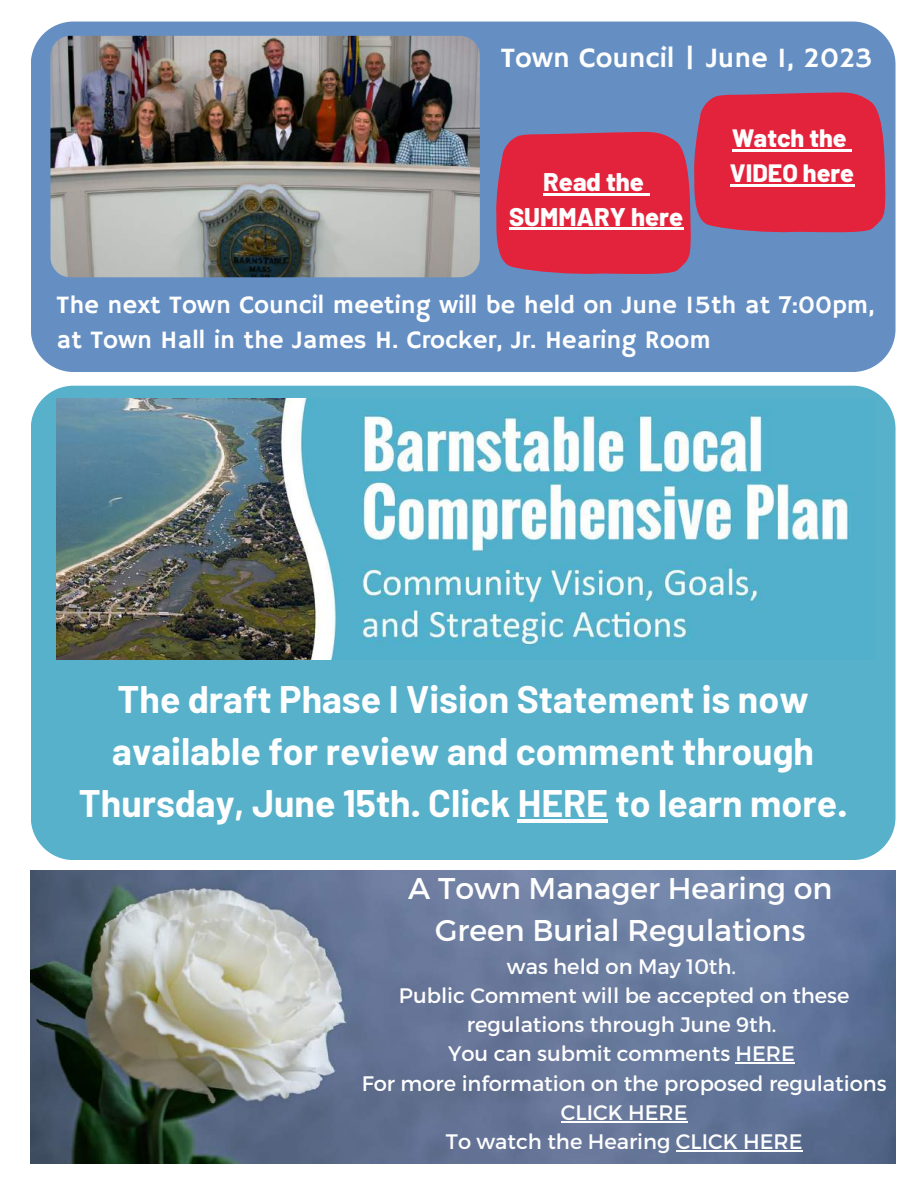
<style>
.page{position:relative;width:918px;height:1188px;background:#fff}
.page>*{position:absolute;margin:0;border:0;box-sizing:border-box;transform-origin:0 0}
.t1{font:700 37.5px/51.8px "Barlow";color:#fefefe;text-align:center}
.t2{font:30px/41.7px "Montserrat";color:#fefefe;text-align:center}
.t3{font:28.5px "Hammersmith One";color:#fefefe}
.t4{font:25.5px/34.8px "Hammersmith One";color:#fefefe}
.t5{font:800 25.5px/34.8px "Barlow";color:#fefefe;text-align:center}
.t6{font:800 25.05px/34.8px "Barlow";color:#fefefe}
.t7{font:21px/29.2px "Montserrat";color:#fefefe;text-align:center}
</style>
<div class="page">
<div style="left:31px;top:22px;width:865px;height:350px;background:#658fc3"></div>
<img style="left:50px;top:36px;width:430px;height:241px;border-radius:20px">
<img style="left:31px;top:871px;width:865px;height:292px">
<hr style="left:736px;top:1062px;width:59px;height:2px;background:#fefefe">
<hr style="left:561px;top:1121px;width:127px;height:1px;background:#fefefe">
<hr style="left:676px;top:1150px;width:127px;height:1px;background:#fefefe">
<div style="left:31px;top:386px;width:865px;height:474px;background:#57b1cb"></div>
<img style="left:57px;top:398px;width:819px;height:261px">
<hr style="left:518px;top:819px;width:90px;height:3px;background:#fefefe">
<svg style="left:494px;top:92px;width:392px;height:184px;background:#be4667"></svg>
<hr style="left:509px;top:228px;width:174px;height:2px;background:#fefefe">
<h3 class="t3" style="left:501px;top:41px;width:373px">Town Council | June 1, 2023</h3>
<p class="t5" style="left:509px;top:163px;width:176px">Read the<br>SUMMARY here</p>
<p class="t6" style="left:730px;top:120px;width:126px">Watch the<br>VIDEO here</p>
<p class="t4" style="left:57px;top:289px;width:819px">The next Town Council meeting will be held on June 15th at 7:00pm, at Town Hall in the James H. Crocker, Jr. Hearing Room</p>
<h1 class="t1" style="left:79px;top:672px;width:770px">The draft Phase I Vision Statement is now available for review and comment through<br>Thursday, June 15th. Click HERE to learn more.</h1>
<h2 class="t2" style="left:408px;top:866px;width:426px">A Town Manager Hearing on<br>Green Burial Regulations</h2>
<p class="t7" style="left:362px;top:950px;width:526px">was held on May 10th.<br>Public Comment will be accepted on these regulations through June 9th.<br>You can submit comments HERE<br>For more information on the proposed regulations<br>CLICK HERE<br>To watch the Hearing CLICK HERE</p>
</div>
